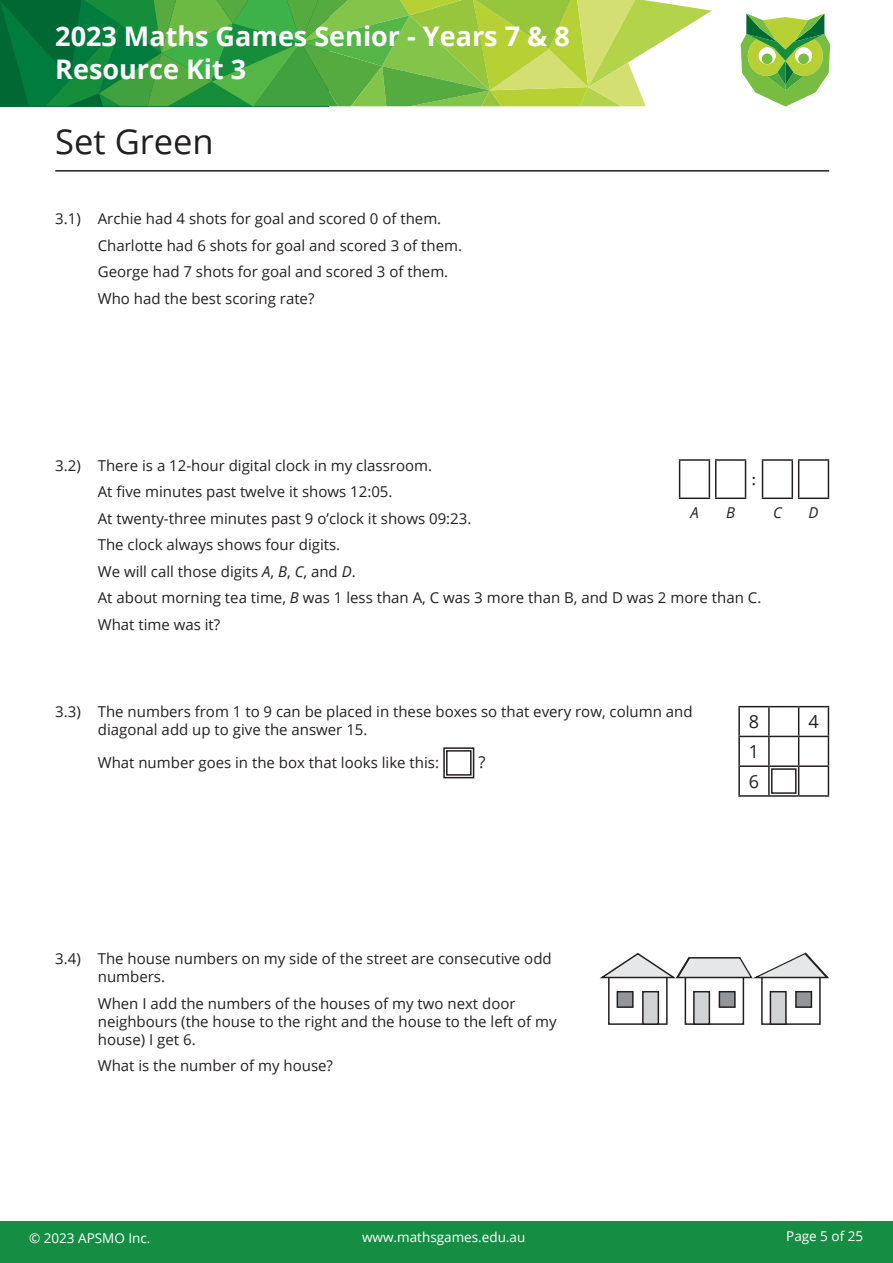
<style>
.page{position:relative;width:893px;height:1263px;background:#fff}
.page>*{position:absolute;margin:0;border:0;box-sizing:border-box;transform-origin:0 0}
.t1{font:34.5px "Open Sans";color:#231f20}
.t2{font:700 27px/32.4px "Open Sans";color:#fff}
.t3{font:18px "Open Sans";color:#231f20}
.t4{font:16.5px "Open Sans";color:#231f20}
.t5{font:15px/18px "Open Sans";color:#231f20}
.t6{font:italic 15px "Open Sans";color:#231f20}
.t7{font:600 15px "Open Sans";color:#231f20}
.t8{font:13.5px "Open Sans";color:#fff}
.s1{font-style:italic}
</style>
<div class="page">
<div style="left:0;top:1222px;width:893px;height:41px;background:#158e44"></div>
<svg style="left:0;top:0;width:712px;height:106px;background:#6eb452"></svg>
<svg style="left:741px;top:13px;width:89px;height:94px"></svg>
<div style="left:762px;top:54px;width:10px;height:10px;background:#77bd42;border-radius:50%"></div>
<div style="left:798px;top:54px;width:11px;height:10px;background:#77bd42;border-radius:50%"></div>
<hr style="left:55px;top:170px;width:774px;height:2px;background:#231f20">
<div style="left:446px;top:750px;width:26px;height:26px;border:2px solid #231f20"></div>
<div style="left:443px;top:747px;width:31px;height:31px;border:2px solid #231f20"></div>
<hr style="left:738px;top:706px;width:31px;height:1px;background:#231f20">
<hr style="left:738px;top:707px;width:2px;height:29px;background:#231f20">
<hr style="left:769px;top:706px;width:30px;height:1px;background:#231f20">
<hr style="left:768px;top:707px;width:2px;height:29px;background:#231f20">
<hr style="left:799px;top:706px;width:30px;height:1px;background:#231f20">
<hr style="left:738px;top:736px;width:31px;height:1px;background:#231f20">
<hr style="left:738px;top:737px;width:2px;height:28px;background:#231f20">
<hr style="left:769px;top:736px;width:30px;height:1px;background:#231f20">
<hr style="left:768px;top:737px;width:2px;height:28px;background:#231f20">
<hr style="left:799px;top:736px;width:30px;height:1px;background:#231f20">
<hr style="left:738px;top:765px;width:31px;height:2px;background:#231f20">
<hr style="left:738px;top:767px;width:2px;height:28px;background:#231f20">
<hr style="left:769px;top:765px;width:30px;height:2px;background:#231f20">
<hr style="left:768px;top:767px;width:2px;height:28px;background:#231f20">
<hr style="left:799px;top:765px;width:30px;height:2px;background:#231f20">
<svg style="left:798px;top:707px;width:1px;height:88px"></svg>
<svg style="left:828px;top:707px;width:1px;height:88px"></svg>
<hr style="left:738px;top:795px;width:31px;height:2px;background:#231f20">
<hr style="left:769px;top:795px;width:30px;height:2px;background:#231f20">
<hr style="left:799px;top:795px;width:30px;height:2px;background:#231f20">
<div style="left:771px;top:768px;width:25px;height:26px;border:2px solid #231f20"></div>
<hr style="left:679px;top:459px;width:31px;height:2px;background:#231f20">
<hr style="left:679px;top:461px;width:1px;height:36px;background:#231f20">
<hr style="left:709px;top:461px;width:1px;height:36px;background:#231f20">
<hr style="left:679px;top:497px;width:31px;height:2px;background:#231f20">
<hr style="left:715px;top:459px;width:31px;height:2px;background:#231f20">
<hr style="left:715px;top:461px;width:1px;height:36px;background:#231f20">
<hr style="left:745px;top:461px;width:1px;height:36px;background:#231f20">
<hr style="left:715px;top:497px;width:31px;height:2px;background:#231f20">
<hr style="left:762px;top:459px;width:31px;height:2px;background:#231f20">
<hr style="left:762px;top:461px;width:1px;height:36px;background:#231f20">
<hr style="left:791px;top:461px;width:2px;height:36px;background:#231f20">
<hr style="left:762px;top:497px;width:31px;height:2px;background:#231f20">
<hr style="left:798px;top:459px;width:31px;height:2px;background:#231f20">
<hr style="left:798px;top:461px;width:1px;height:36px;background:#231f20">
<hr style="left:828px;top:461px;width:1px;height:36px;background:#231f20">
<hr style="left:798px;top:497px;width:31px;height:2px;background:#231f20">
<div style="left:685px;top:974px;width:59px;height:51px;border:2px solid #231f20"></div>
<div style="left:761px;top:974px;width:60px;height:51px;border:2px solid #231f20"></div>
<div style="left:608px;top:974px;width:60px;height:51px;border:2px solid #231f20"></div>
<svg style="left:599px;top:952px;width:230px;height:27px"></svg>
<div style="left:694px;top:992px;width:15px;height:32px;background:#d1d2d4"></div>
<div style="left:693px;top:991px;width:17px;height:34px;border:2px solid #231f20"></div>
<div style="left:643px;top:992px;width:15px;height:32px;background:#d1d2d4"></div>
<div style="left:642px;top:991px;width:17px;height:34px;border:2px solid #231f20"></div>
<div style="left:770px;top:992px;width:16px;height:32px;background:#d1d2d4"></div>
<div style="left:770px;top:991px;width:17px;height:34px;border:2px solid #231f20"></div>
<div style="left:617px;top:992px;width:16px;height:15px;background:#939598"></div>
<div style="left:617px;top:991px;width:17px;height:17px;border:2px solid #231f20"></div>
<div style="left:719px;top:992px;width:16px;height:15px;background:#939598"></div>
<div style="left:719px;top:991px;width:17px;height:17px;border:2px solid #231f20"></div>
<div style="left:796px;top:992px;width:15px;height:15px;background:#939598"></div>
<div style="left:795px;top:991px;width:17px;height:17px;border:2px solid #231f20"></div>
<h2 class="t2" style="left:55px;top:19px;width:516px">2023 Maths Games Senior - Years 7 &amp; 8<br>Resource Kit 3</h2>
<p class="t1" style="left:55px;top:118px;width:160px">Set Green</p>
<p class="t5" style="left:55px;top:209px;width:27px">3.1)</p>
<p class="t5" style="left:98px;top:209px;width:345px">Archie had 4 shots for goal and scored 0 of them.</p>
<p class="t5" style="left:98px;top:236px;width:366px">Charlotte had 6 shots for goal and scored 3 of them.</p>
<p class="t5" style="left:98px;top:262px;width:352px">George had 7 shots for goal and scored 3 of them.</p>
<p class="t5" style="left:98px;top:289px;width:218px">Who had the best scoring rate?</p>
<p class="t5" style="left:55px;top:456px;width:27px">3.2)</p>
<p class="t5" style="left:98px;top:456px;width:336px">There is a 12-hour digital clock in my classroom.</p>
<p class="t5" style="left:98px;top:482px;width:296px">At five minutes past twelve it shows 12:05.</p>
<p class="t5" style="left:98px;top:509px;width:375px">At twenty-three minutes past 9 o’clock it shows 09:23.</p>
<p class="t5" style="left:98px;top:535px;width:244px">The clock always shows four digits.</p>
<p class="t5" style="left:98px;top:562px;width:259px">We will call those digits <span class="s1">A</span>, <span class="s1">B</span>, <span class="s1">C</span>, and <span class="s1">D</span>.</p>
<p class="t5" style="left:98px;top:588px;width:665px">At about morning tea time, <span class="s1">B</span> was 1 less than A, C was 3 more than B, and D was 2 more than C.</p>
<p class="t5" style="left:98px;top:615px;width:124px">What time was it?</p>
<p class="t7" style="left:752px;top:469px;width:6px">:</p>
<p class="t6" style="left:690px;top:502px;width:10px">A</p>
<p class="t6" style="left:726px;top:502px;width:10px">B</p>
<p class="t6" style="left:773px;top:502px;width:10px">C</p>
<p class="t6" style="left:809px;top:502px;width:11px">D</p>
<p class="t5" style="left:55px;top:702px;width:27px">3.3)</p>
<p class="t5" style="left:98px;top:702px;width:596px">The numbers from 1 to 9 can be placed in these boxes so that every row, column and diagonal add up to give the answer 15.</p>
<p class="t5" style="left:98px;top:753px;width:343px">What number goes in the box that looks like this:</p>
<p class="t4" style="left:479px;top:751px;width:9px">?</p>
<p class="t3" style="left:749px;top:709px;width:12px">8</p>
<p class="t3" style="left:808px;top:709px;width:12px">4</p>
<p class="t3" style="left:749px;top:739px;width:12px">1</p>
<p class="t3" style="left:749px;top:769px;width:12px">6</p>
<p class="t5" style="left:55px;top:949px;width:27px">3.4)</p>
<p class="t5" style="left:98px;top:949px;width:455px">The house numbers on my side of the street are consecutive odd numbers.</p>
<p class="t5" style="left:98px;top:994px;width:460px">When I add the numbers of the houses of my two next door neighbours (the house to the right and the house to the left of my house) I get 6.</p>
<p class="t5" style="left:98px;top:1056px;width:237px">What is the number of my house?</p>
<p class="t8" style="left:29px;top:1229px;width:123px">© 2023 APSMO Inc.</p>
<p class="t8" style="left:362px;top:1228px;width:165px">www.mathsgames.edu.au</p>
<p class="t8" style="left:786px;top:1227px;width:79px">Page 5 of 25</p>
</div>
